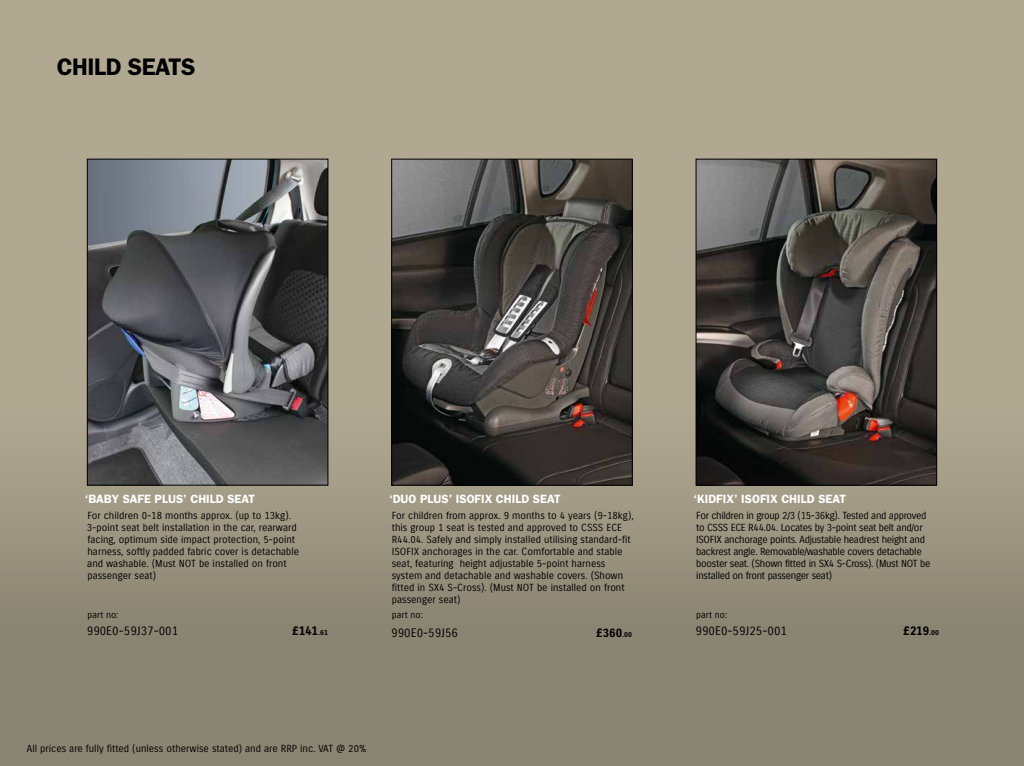
<style>
.page{position:relative;width:1024px;height:766px;background:#fff}
.page>*{position:absolute;margin:0;border:0;box-sizing:border-box;transform-origin:0 0}
.t1{font:600 24px "Franklin Gothic";letter-spacing:-.02em;color:#000}
.t2{font:12.2px "Suzuki PRO Bold";letter-spacing:-.02em;color:#000}
.t3{font:600 12px "Franklin Gothic";color:#fff}
.t4{font:12px "Suzuki PRO Regular";color:#000}
.t5{font:12px "Suzuki PRO Bold";color:#000}
.t6{font:10px/12px "Suzuki PRO Regular";color:#000}
.t7{font:10px/12px "Suzuki PRO Regular";letter-spacing:-.03em;color:#000}
.t8{font:9.2px "Suzuki PRO Regular";letter-spacing:.01em;color:#000}
.s1{font-size:7.1px}
</style>
<div class="page">
<div style="left:0;top:0;width:1023px;height:765px;background:linear-gradient(to bottom,#bab199,#8c8674)"></div>
<img style="left:393px;top:161px;width:237px;height:322px">
<div style="left:391px;top:159px;width:241px;height:326px;border:1px solid #000"></div>
<img style="left:89px;top:161px;width:237px;height:322px">
<div style="left:87px;top:159px;width:241px;height:326px;border:1px solid #000"></div>
<img style="left:697px;top:161px;width:237px;height:322px">
<div style="left:695px;top:159px;width:241px;height:326px;border:1px solid #000"></div>
<h1 class="t1" style="left:57px;top:52px;width:140px">CHILD SEATS</h1>
<p class="t3" style="left:85px;top:491px;width:172px">‘BABY SAFE PLUS’ CHILD SEAT</p>
<p class="t6" style="left:87px;top:509px;width:214px">For children 0-18 months approx. (up to 13kg).<br>3-point seat belt installation in the car, rearward facing, optimum side impact protection, 5-point harness, softly padded fabric cover is detachable and washable. (Must NOT be installed on front passenger seat)</p>
<p class="t8" style="left:87px;top:608px;width:33px">part no:</p>
<p class="t4" style="left:87px;top:623px;width:93px">990E0-59J37-001</p>
<p class="t2" style="left:292px;top:623px;width:37px">£141<span class="s1">.61</span></p>
<p class="t3" style="left:389px;top:491px;width:173px">‘DUO PLUS’ ISOFIX CHILD SEAT</p>
<p class="t6" style="left:391px;top:509px;width:243px">For children from approx. 9 months to 4 years (9-18kg), this group 1 seat is tested and approved to CSSS ECE R44.04. Safely and simply installed utilising standard-fit ISOFIX anchorages in the car. Comfortable and stable seat, featuring height adjustable 5-point harness system and detachable and washable covers. (Shown fitted in SX4 S-Cross). (Must NOT be installed on front passenger seat)</p>
<p class="t8" style="left:392px;top:608px;width:33px">part no:</p>
<p class="t4" style="left:391px;top:625px;width:68px">990E0-59J56</p>
<p class="t5" style="left:596px;top:625px;width:37px">£360<span class="s1">.00</span></p>
<p class="t6" style="left:27px;top:742px;width:341px">All prices are fully fitted (unless otherwise stated) and are RRP inc. VAT @ 20%</p>
<p class="t3" style="left:693px;top:491px;width:154px">‘KIDFIX’ ISOFIX CHILD SEAT</p>
<p class="t7" style="left:696px;top:509px;width:236px">For children in group 2/3 (15-36kg). Tested and approved to CSSS ECE R44.04. Locates by 3-point seat belt and/or ISOFIX anchorage points. Adjustable headrest height and backrest angle. Removable/washable covers detachable booster seat. (Shown fitted in SX4 S-Cross). (Must NOT be installed on front passenger seat)</p>
<p class="t8" style="left:696px;top:608px;width:33px">part no:</p>
<p class="t4" style="left:695px;top:623px;width:93px">990E0-59J25-001</p>
<p class="t2" style="left:903px;top:623px;width:37px">£219<span class="s1">.00</span></p>
</div>
